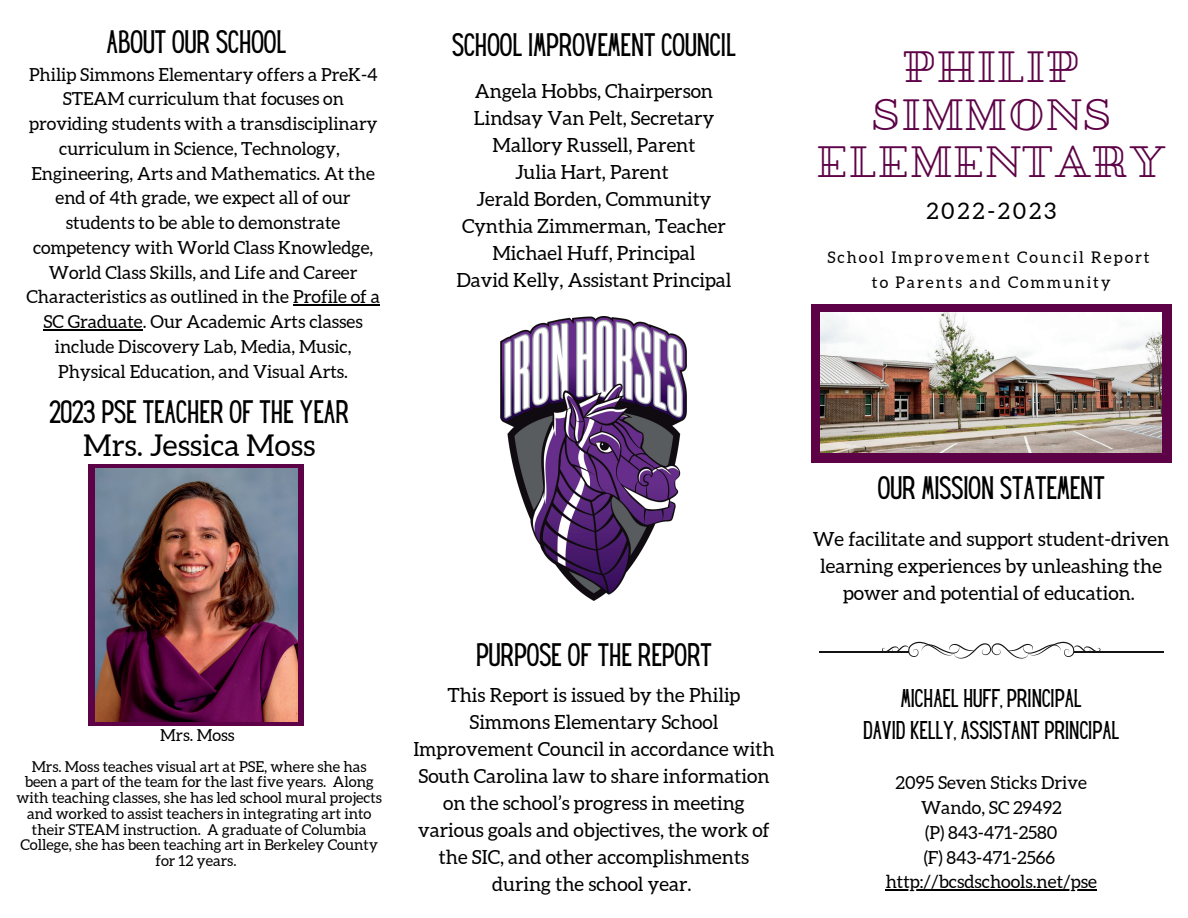
<style>
.page{position:relative;width:1188px;height:918px;background:#fff}
.page>*{position:absolute;margin:0;border:0;box-sizing:border-box;transform-origin:0 0}
.t1{font:42.6px/47.2px "Pirou";letter-spacing:.025em;color:#5d0246;text-align:center}
.t2{font:30px "Aleo";color:#000}
.t3{font:28.5px "Hey Gotcha";color:#000}
.t4{font:22.95px "Aleo";letter-spacing:.12em;color:#000}
.t5{font:22.5px/31.5px "Hey Gotcha";color:#000;text-align:center}
.t6{font:19.5px/27px "Aleo";color:#000;text-align:center}
.t7{font:18px/24.8px "Aleo";color:#000;text-align:center}
.t8{font:16.5px "Aleo";color:#000}
.t9{font:16.05px/24.8px "Aleo";letter-spacing:.12em;color:#000;text-align:center}
.t10{font:15px/15.8px "Aleo";color:#000;text-align:center}
</style>
<div class="page">
<div style="left:811px;top:305px;width:361px;height:158px;background:#5d0246"></div>
<img style="left:821px;top:313px;width:341px;height:139px">
<hr style="left:819px;top:651px;width:90px;height:1px;background:#131313">
<svg style="left:882px;top:642px;width:218px;height:17px"></svg>
<hr style="left:1074px;top:651px;width:90px;height:1px;background:#131313">
<div style="left:88px;top:465px;width:215px;height:261px;background:#5d0246"></div>
<img style="left:95px;top:469px;width:203px;height:253px">
<img style="left:500px;top:317px;width:187px;height:283px">
<hr style="left:886px;top:889px;width:211px;height:2px;background:#000">
<hr style="left:293px;top:305px;width:87px;height:1px;background:#000">
<hr style="left:44px;top:329px;width:99px;height:1px;background:#000">
<h3 class="t3" style="left:107px;top:30px;width:180px">ABOUT OUR SCHOOL</h3>
<p class="t7" style="left:27px;top:62px;width:355px">Philip Simmons Elementary offers a PreK-4<br>STEAM curriculum that focuses on providing students with a transdisciplinary curriculum in Science, Technology, Engineering, Arts and Mathematics. At the end of 4th grade, we expect all of our students to be able to demonstrate competency with World Class Knowledge, World Class Skills, and Life and Career Characteristics as outlined in the Profile of a SC Graduate. Our Academic Arts classes include Discovery Lab, Media, Music, Physical Education, and Visual Arts.</p>
<h3 class="t3" style="left:49px;top:401px;width:300px">2023 PSE TEACHER OF THE YEAR</h3>
<h2 class="t2" style="left:83px;top:428px;width:234px">Mrs. Jessica Moss</h2>
<h3 class="t3" style="left:452px;top:33px;width:284px">SCHOOL IMPROVEMENT COUNCIL</h3>
<p class="t6" style="left:456px;top:77px;width:277px">Angela Hobbs, Chairperson<br>Lindsay Van Pelt, Secretary<br>Mallory Russell, Parent<br>Julia Hart, Parent<br>Jerald Borden, Community<br>Cynthia Zimmerman, Teacher<br>Michael Huff, Principal<br>David Kelly, Assistant Principal</p>
<p class="t8" style="left:160px;top:726px;width:76px">Mrs. Moss</p>
<p class="t10" style="left:16px;top:758px;width:367px">Mrs. Moss teaches visual art at PSE, where she has been a part of the team for the last five years. Along with teaching classes, she has led school mural projects and worked to assist teachers in integrating art into their STEAM instruction. A graduate of Columbia College, she has been teaching art in Berkeley County for 12 years.</p>
<h3 class="t3" style="left:476px;top:643px;width:236px">PURPOSE OF THE REPORT</h3>
<p class="t6" style="left:413px;top:681px;width:363px">This Report is issued by the Philip Simmons Elementary School Improvement Council in accordance with South Carolina law to share information on the school’s progress in meeting various goals and objectives, the work of the SIC, and other accomplishments during the school year.</p>
<h1 class="t1" style="left:817px;top:45px;width:350px">PHILIP<br>SIMMONS<br>ELEMENTARY</h1>
<p class="t4" style="left:926px;top:198px;width:131px">2022-2023</p>
<p class="t9" style="left:827px;top:245px;width:324px">School Improvement Council Report to Parents and Community</p>
<h3 class="t3" style="left:878px;top:477px;width:227px">OUR MISSION STATEMENT</h3>
<p class="t6" style="left:813px;top:526px;width:358px">We facilitate and support student-driven learning experiences by unleashing the power and potential of education.</p>
<p class="t5" style="left:863px;top:685px;width:257px">MICHAEL HUFF, PRINCIPAL<br>DAVID KELLY, ASSISTANT PRINCIPAL</p>
<p class="t7" style="left:886px;top:770px;width:213px">2095 Seven Sticks Drive<br>Wando, SC 29492<br>(P) 843-471-2580<br>(F) 843-471-2566 http://bcsdschools.net/pse</p>
</div>
